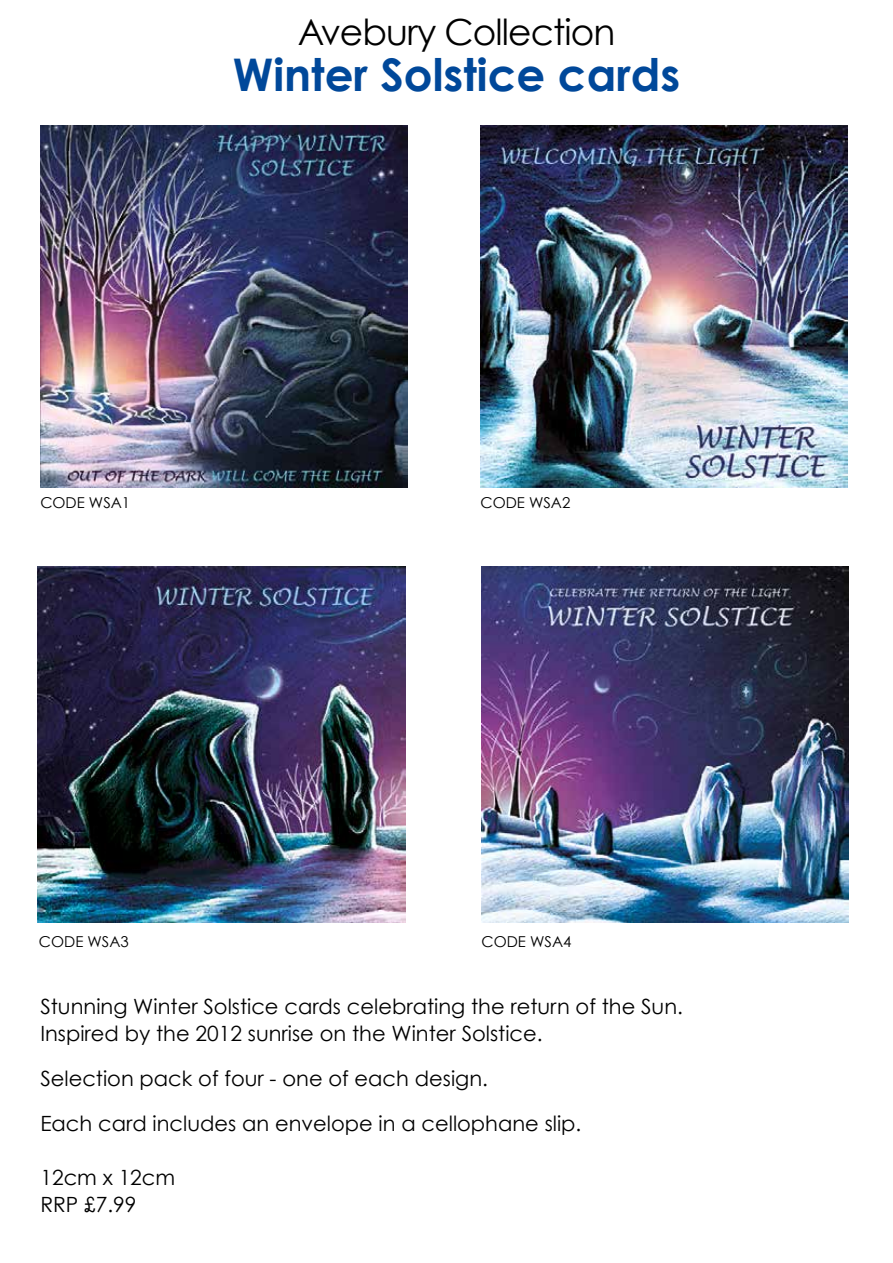
<style>
.page{position:relative;width:893px;height:1263px;background:#fff}
.page>*{position:absolute;margin:0;border:0;box-sizing:border-box;transform-origin:0 0}
.t1{font:700 45px "Century Gothic";color:#00489a}
.t2{font:36px "Century Gothic";letter-spacing:-.025em;color:#000}
.t3{font:21px/27px "Century Gothic";color:#000}
.t4{font:15px "Century Gothic";color:#000}
</style>
<div class="page">
<img style="left:40px;top:125px;width:367px;height:363px">
<img style="left:38px;top:567px;width:367px;height:356px">
<img style="left:480px;top:125px;width:367px;height:363px">
<img style="left:481px;top:567px;width:368px;height:356px">
<h2 class="t2" style="left:298px;top:10px;width:319px">Avebury Collection</h2>
<h1 class="t1" style="left:233px;top:47px;width:449px">Winter Solstice cards</h1>
<p class="t4" style="left:40px;top:493px;width:91px">CODE WSA1</p>
<p class="t4" style="left:480px;top:493px;width:91px">CODE WSA2</p>
<p class="t4" style="left:39px;top:932px;width:91px">CODE WSA3</p>
<p class="t4" style="left:482px;top:932px;width:91px">CODE WSA4</p>
<p class="t3" style="left:40px;top:993px;width:644px">Stunning Winter Solstice cards celebrating the return of the Sun.<br>Inspired by the 2012 sunrise on the Winter Solstice.</p>
<p class="t3" style="left:40px;top:1056px;width:542px;line-height:45px">Selection pack of four - one of each design.<br>Each card includes an envelope in a cellophane slip.</p>
<p class="t3" style="left:40px;top:1164px;width:136px">12cm x 12cm<br>RRP £7.99</p>
</div>
